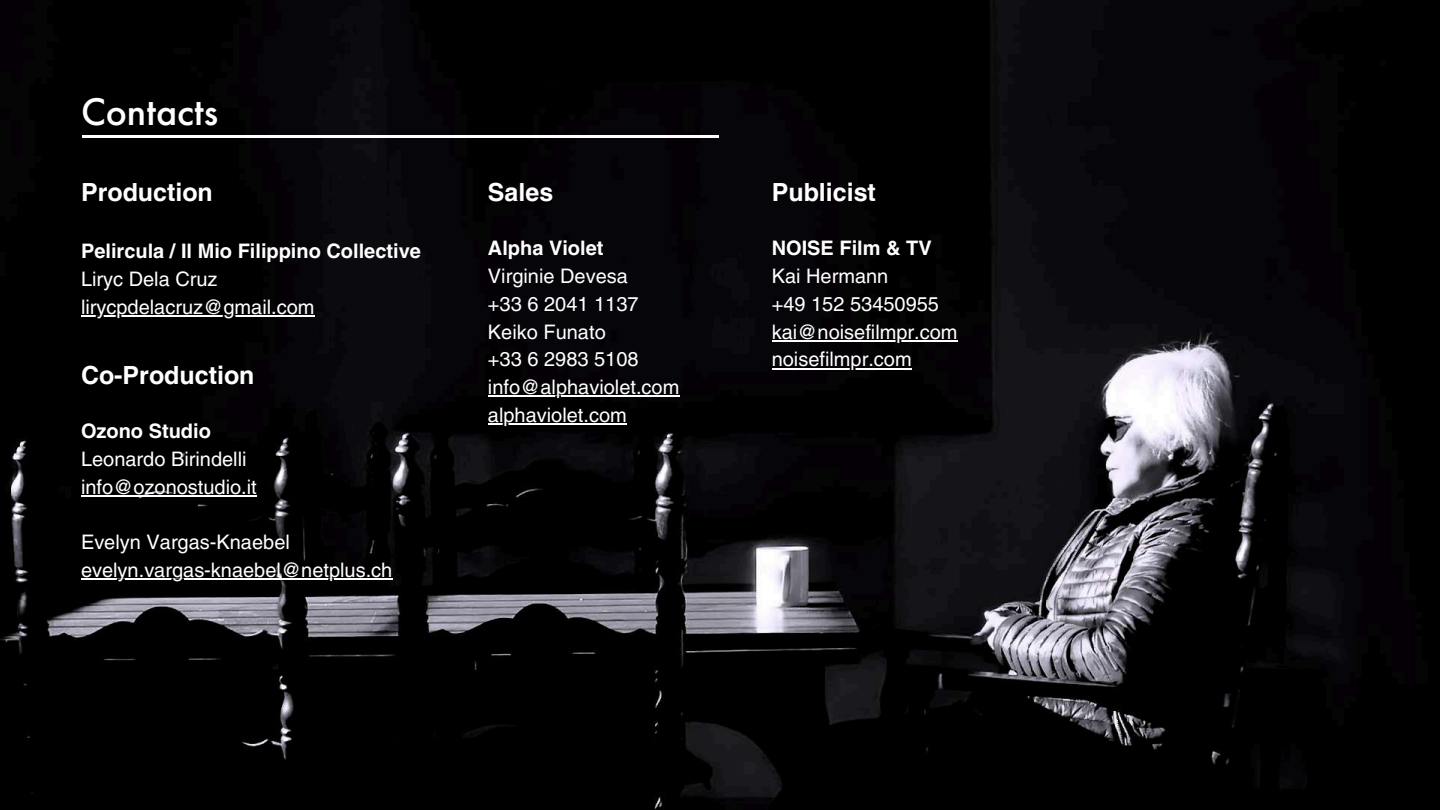
<style>
.page{position:relative;width:1440px;height:810px;background:#fff}
.page>*{position:absolute;margin:0;border:0;box-sizing:border-box;transform-origin:0 0}
.t1{font:500 40px "Futura Cyrillic";color:#fff}
.t2{font:700 25px "Helvetica LT Pro";color:#fff}
.t3{font:20px/27.8px "Helvetica LT Pro";color:#fff}
.t4{font:700 20px "Helvetica LT Pro";color:#fff}
</style>
<div class="page">
<img style="left:0;top:0;width:1440px;height:810px">
<hr style="left:82px;top:135px;width:637px;height:3px;background:#fff">
<hr style="left:81px;top:315px;width:234px;height:2px;background:#fff">
<hr style="left:81px;top:495px;width:176px;height:2px;background:#fff">
<hr style="left:81px;top:579px;width:311px;height:1px;background:#fff">
<hr style="left:488px;top:396px;width:191px;height:1px;background:#fff">
<hr style="left:488px;top:423px;width:139px;height:2px;background:#fff">
<hr style="left:772px;top:340px;width:186px;height:2px;background:#fff">
<hr style="left:772px;top:368px;width:140px;height:1px;background:#fff">
<h1 class="t1" style="left:81px;top:85px;width:139px">Contacts</h1>
<p class="t2" style="left:81px;top:183px;width:133px">Production</p>
<p class="t4" style="left:81px;top:244px;width:341px">Pelircula / Il Mio Filippino Collective</p>
<p class="t3" style="left:81px;top:267px;width:235px">Liryc Dela Cruz lirycpdelacruz@gmail.com</p>
<p class="t2" style="left:81px;top:366px;width:175px">Co-Production</p>
<p class="t4" style="left:81px;top:424px;width:131px">Ozono Studio</p>
<p class="t3" style="left:81px;top:447px;width:177px">Leonardo Birindelli info@ozonostudio.it</p>
<p class="t3" style="left:81px;top:530px;width:313px">Evelyn Vargas-Knaebel evelyn.vargas-knaebel@netplus.ch</p>
<p class="t2" style="left:488px;top:183px;width:67px">Sales</p>
<p class="t4" style="left:488px;top:241px;width:117px">Alpha Violet</p>
<p class="t3" style="left:488px;top:264px;width:193px">Virginie Devesa<br>+33 6 2041 1137<br>Keiko Funato<br>+33 6 2983 5108 info@alphaviolet.com alphaviolet.com</p>
<p class="t2" style="left:772px;top:183px;width:106px">Publicist</p>
<p class="t4" style="left:772px;top:241px;width:161px">NOISE Film &amp; TV</p>
<p class="t3" style="left:772px;top:264px;width:187px">Kai Hermann<br>+49 152 53450955 kai@noisefilmpr.com noisefilmpr.com</p>
</div>
